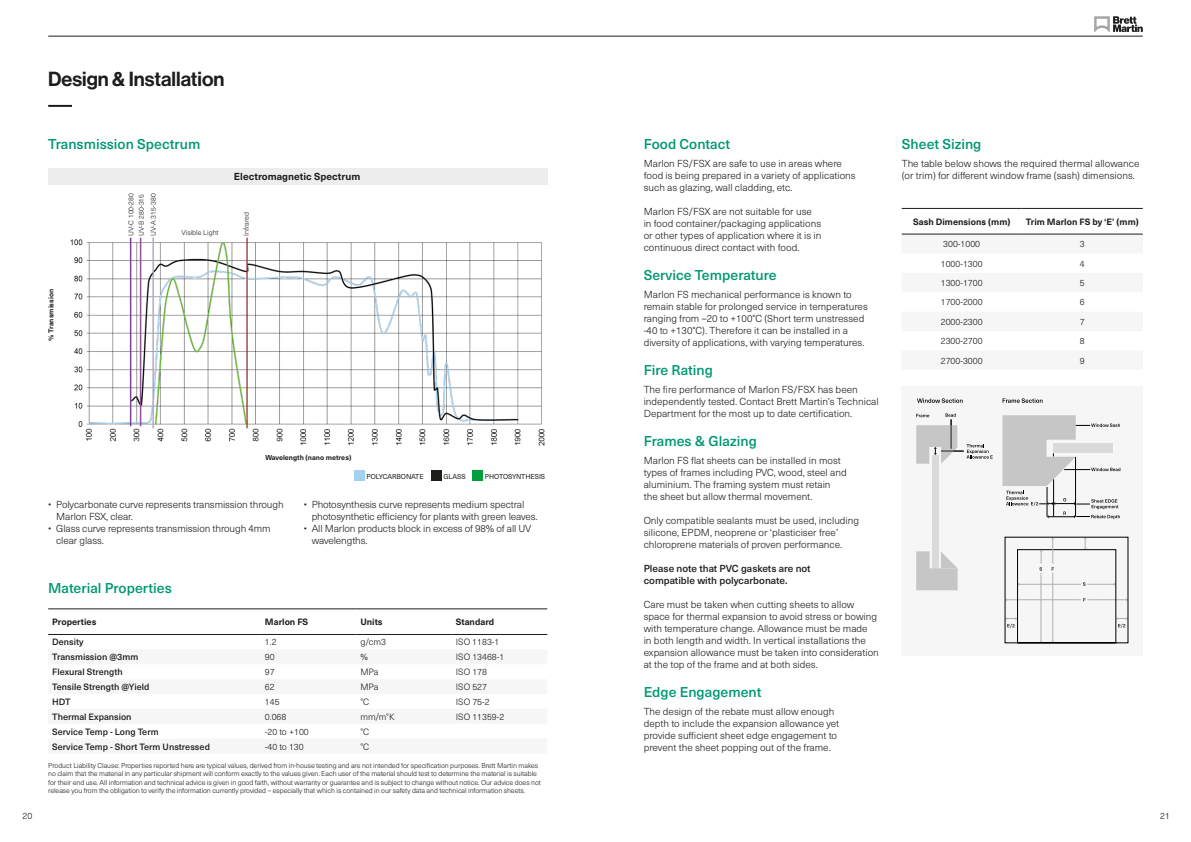
<style>
.page{position:relative;width:1191px;height:842px;background:#fff}
.page>*{position:absolute;margin:0;border:0;box-sizing:border-box;transform-origin:0 0}
.t1{font:20px "N Haas Grotesk DS Pro 65 Md";color:#1d1d1b}
.t2{font:500 14px "Neue Haas Unica W1 G";color:#009773}
.t3{font:300 10px/12px "Neue Haas Unica W1 G";color:#1d1d1b}
.t4{font:500 10px/12px "Neue Haas Unica W1 G";color:#1d1d1b}
.t5{font:700 10px "Neue Haas Unica W1 G";color:#1d1d1b}
.t6{font:300 9px "Neue Haas Unica W1 G";color:#1d1d1b}
.t7{font:500 9px "Neue Haas Unica W1 G";color:#1d1d1b}
.t8{font:700 9px "Neue Haas Unica W1 G";color:#1d1d1b}
.t9{font:300 7px/8.4px "Neue Haas Unica W1 G";letter-spacing:-.01em;color:#1d1d1b}
.t10{font:700 7px "Neue Haas Unica W1 G";color:#1d1d1b}
.t11{font:7px "Neue Haas Unica W1 G";letter-spacing:-.01em;color:#1d1d1b}
</style>
<div class="page">
<img style="left:70px;top:237px;width:475px;height:209px">
<div style="left:48px;top:168px;width:499px;height:17px;background:#ededed"></div>
<div style="left:354px;top:470px;width:10px;height:11px;background:#a5d1f1"></div>
<hr style="left:48px;top:609px;width:213px;height:1px;background:#1d1d1b">
<hr style="left:261px;top:609px;width:95px;height:1px;background:#1d1d1b">
<hr style="left:356px;top:609px;width:96px;height:1px;background:#1d1d1b">
<hr style="left:452px;top:609px;width:95px;height:1px;background:#1d1d1b">
<hr style="left:48px;top:634px;width:213px;height:1px;background:#1d1d1b">
<hr style="left:261px;top:634px;width:95px;height:1px;background:#1d1d1b">
<hr style="left:356px;top:634px;width:96px;height:1px;background:#1d1d1b">
<hr style="left:452px;top:634px;width:95px;height:1px;background:#1d1d1b">
<div style="left:430px;top:470px;width:11px;height:11px;background:#1d1d1b"></div>
<div style="left:472px;top:470px;width:11px;height:11px;background:#009f3c"></div>
<hr style="left:901px;top:208px;width:120px;height:1px;background:#1d1d1b">
<hr style="left:1021px;top:208px;width:121px;height:1px;background:#1d1d1b">
<hr style="left:901px;top:234px;width:120px;height:1px;background:#1d1d1b">
<hr style="left:1021px;top:234px;width:121px;height:1px;background:#1d1d1b">
<div style="left:901px;top:386px;width:241px;height:269px;background:#f6f6f6"></div>
<svg style="left:917px;top:398px;width:45px;height:5px"></svg>
<svg style="left:1002px;top:398px;width:40px;height:5px"></svg>
<hr style="left:48px;top:105px;width:24px;height:2px;background:#1d1d1b">
<svg style="left:916px;top:413px;width:212px;height:230px"></svg>
<hr style="left:48px;top:36px;width:1094px;height:1px;background:#1d1d1b">
<svg style="left:1094px;top:16px;width:48px;height:16px"></svg>
<h1 class="t1" style="left:48px;top:68px;width:178px">Design &amp; Installation</h1>
<h2 class="t2" style="left:48px;top:134px;width:154px">Transmission Spectrum</h2>
<p class="t9" style="left:126px;top:235px;width:44px;line-height:10.1px;rotate:-90deg">UV-C 100-280<br>UV-B 280-315</p>
<p class="t9" style="left:149px;top:235px;width:43px;rotate:-90deg">UV-A 315-380</p>
<p class="t9" style="left:181px;top:228px;width:39px">Visible Light</p>
<p class="t5" style="left:234px;top:169px;width:128px">Electromagnetic Spectrum</p>
<p class="t9" style="left:242px;top:235px;width:25px;rotate:-90deg">Infrared</p>
<p class="t10" style="left:46px;top:341px;width:54px;rotate:-90deg">% Transmission</p>
<p class="t10" style="left:265px;top:452px;width:87px">Wavelength (nano metres)</p>
<p class="t11" style="left:366px;top:471px;width:59px">POLYCARBONATE</p>
<p class="t11" style="left:443px;top:471px;width:24px">GLASS</p>
<p class="t11" style="left:485px;top:471px;width:62px">PHOTOSYNTHESIS</p>
<p class="t3" style="left:56px;top:498px;width:229px;text-indent:-8px">• Polycarbonate curve represents transmission through<br>Marlon FSX, clear.</p>
<p class="t3" style="left:56px;top:522px;width:216px;text-indent:-8px">• Glass curve represents transmission through 4mm clear glass.</p>
<h2 class="t2" style="left:48px;top:577px;width:125px">Material Properties</h2>
<p class="t3" style="left:312px;top:498px;width:227px;text-indent:-8px">• Photosynthesis curve represents medium spectral photosynthetic efficiency for plants with green leaves.</p>
<p class="t3" style="left:312px;top:522px;width:221px;text-indent:-8px">• All Marlon products block in excess of 98% of all UV wavelengths.</p>
<p class="t8" style="left:52px;top:615px;width:46px">Properties</p>
<p class="t8" style="left:265px;top:615px;width:45px">Marlon FS</p>
<p class="t8" style="left:360px;top:615px;width:24px">Units</p>
<p class="t8" style="left:456px;top:615px;width:40px">Standard</p>
<p class="t7" style="left:52px;top:635px;width:33px">Density</p>
<p class="t6" style="left:265px;top:636px;width:13px">1.2</p>
<p class="t6" style="left:360px;top:636px;width:27px">g/cm3</p>
<p class="t6" style="left:456px;top:636px;width:45px">ISO 1183-1</p>
<p class="t7" style="left:52px;top:650px;width:88px">Transmission @3mm</p>
<p class="t6" style="left:265px;top:650px;width:11px">90</p>
<p class="t6" style="left:360px;top:650px;width:9px">%</p>
<p class="t6" style="left:456px;top:650px;width:50px">ISO 13468-1</p>
<p class="t7" style="left:52px;top:665px;width:72px">Flexural Strength</p>
<p class="t6" style="left:265px;top:665px;width:11px">97</p>
<p class="t6" style="left:360px;top:665px;width:20px">MPa</p>
<p class="t6" style="left:456px;top:665px;width:33px">ISO 178</p>
<p class="t7" style="left:52px;top:680px;width:99px">Tensile Strength @Yield</p>
<p class="t6" style="left:265px;top:680px;width:11px">62</p>
<p class="t6" style="left:360px;top:680px;width:20px">MPa</p>
<p class="t6" style="left:456px;top:680px;width:33px">ISO 527</p>
<p class="t7" style="left:52px;top:695px;width:20px">HDT</p>
<p class="t6" style="left:265px;top:695px;width:16px">145</p>
<p class="t6" style="left:360px;top:695px;width:10px">°C</p>
<p class="t6" style="left:456px;top:695px;width:35px">ISO 75-2</p>
<p class="t7" style="left:52px;top:710px;width:81px">Thermal Expansion</p>
<p class="t6" style="left:265px;top:710px;width:23px">0.068</p>
<p class="t6" style="left:360px;top:710px;width:36px">mm/m°K</p>
<p class="t6" style="left:456px;top:710px;width:50px">ISO 11359-2</p>
<p class="t7" style="left:52px;top:725px;width:108px">Service Temp - Long Term</p>
<p class="t6" style="left:265px;top:725px;width:45px">-20 to +100</p>
<p class="t6" style="left:360px;top:725px;width:10px">°C</p>
<p class="t7" style="left:52px;top:739px;width:159px">Service Temp - Short Term Unstressed</p>
<p class="t6" style="left:265px;top:740px;width:40px">-40 to 130</p>
<p class="t6" style="left:360px;top:740px;width:10px">°C</p>
<p class="t9" style="left:48px;top:761px;width:494px">Product Liability Clause: Properties reported here are typical values, derived from in-house testing and are not intended for specification purposes. Brett Martin makes no claim that the material in any particular shipment will conform exactly to the values given. Each user of the material should test to determine the material is suitable for their end use. All information and technical advice is given in good faith, without warranty or guarantee and is subject to change without notice. Our advice does not release you from the obligation to verify the information currently provided – especially that which is contained in our safety data and technical information sheets.</p>
<h2 class="t2" style="left:643px;top:134px;width:88px">Food Contact</h2>
<p class="t3" style="left:643px;top:157px;width:213px">Marlon FS/FSX are safe to use in areas where food is being prepared in a variety of applications such as glazing, wall cladding, etc.</p>
<p class="t3" style="left:643px;top:205px;width:179px">Marlon FS/FSX are not suitable for use in food container/packaging applications or other types of application where it is in continuous direct contact with food.</p>
<h2 class="t2" style="left:643px;top:265px;width:134px">Service Temperature</h2>
<p class="t3" style="left:643px;top:288px;width:226px">Marlon FS mechanical performance is known to remain stable for prolonged service in temperatures ranging from –20 to +100°C (Short term unstressed -40 to +130°C). Therefore it can be installed in a diversity of applications, with varying temperatures.</p>
<h2 class="t2" style="left:643px;top:359px;width:71px">Fire Rating</h2>
<p class="t3" style="left:643px;top:383px;width:237px">The fire performance of Marlon FS/FSX has been independently tested. Contact Brett Martin’s Technical<br>Department for the most up to date certification.</p>
<h2 class="t2" style="left:643px;top:430px;width:115px">Frames &amp; Glazing</h2>
<p class="t3" style="left:643px;top:454px;width:204px">Marlon FS flat sheets can be installed in most types of frames including PVC, wood, steel and aluminium. The framing system must retain the sheet but allow thermal movement.</p>
<p class="t3" style="left:643px;top:514px;width:217px">Only compatible sealants must be used, including silicone, EPDM, neoprene or ‘plasticiser free’ chloroprene materials of proven performance.</p>
<p class="t4" style="left:643px;top:562px;width:168px">Please note that PVC gaskets are not compatible with polycarbonate.</p>
<p class="t3" style="left:643px;top:598px;width:237px">Care must be taken when cutting sheets to allow space for thermal expansion to avoid stress or bowing with temperature change. Allowance must be made<br>in both length and width. In vertical installations the expansion allowance must be taken into consideration at the top of the frame and at both sides.</p>
<h2 class="t2" style="left:643px;top:681px;width:119px">Edge Engagement</h2>
<p class="t3" style="left:643px;top:704px;width:197px">The design of the rebate must allow enough depth to include the expansion allowance yet provide sufficient sheet edge engagement to prevent the sheet popping out of the frame.</p>
<h2 class="t2" style="left:901px;top:134px;width:81px">Sheet Sizing</h2>
<p class="t3" style="left:901px;top:157px;width:239px">The table below shows the required thermal allowance (or trim) for different window frame (sash) dimensions.</p>
<p class="t8" style="left:913px;top:215px;width:99px">Sash Dimensions (mm)</p>
<p class="t8" style="left:1025px;top:215px;width:114px">Trim Marlon FS by ‘E’ (mm)</p>
<p class="t6" style="left:943px;top:237px;width:38px">300-1000</p>
<p class="t6" style="left:1079px;top:237px;width:6px">3</p>
<p class="t6" style="left:940px;top:257px;width:43px">1000-1300</p>
<p class="t6" style="left:1079px;top:257px;width:6px">4</p>
<p class="t6" style="left:940px;top:276px;width:43px">1300-1700</p>
<p class="t6" style="left:1079px;top:276px;width:6px">5</p>
<p class="t6" style="left:940px;top:296px;width:43px">1700-2000</p>
<p class="t6" style="left:1079px;top:296px;width:6px">6</p>
<p class="t6" style="left:940px;top:315px;width:43px">2000-2300</p>
<p class="t6" style="left:1079px;top:315px;width:6px">7</p>
<p class="t6" style="left:940px;top:335px;width:43px">2300-2700</p>
<p class="t6" style="left:1079px;top:335px;width:6px">8</p>
<p class="t6" style="left:940px;top:354px;width:43px">2700-3000</p>
<p class="t6" style="left:1079px;top:354px;width:6px">9</p>
<p class="t6" style="left:23px;top:809px;width:11px">20</p>
<p class="t6" style="left:1160px;top:809px;width:11px">21</p>
</div>
